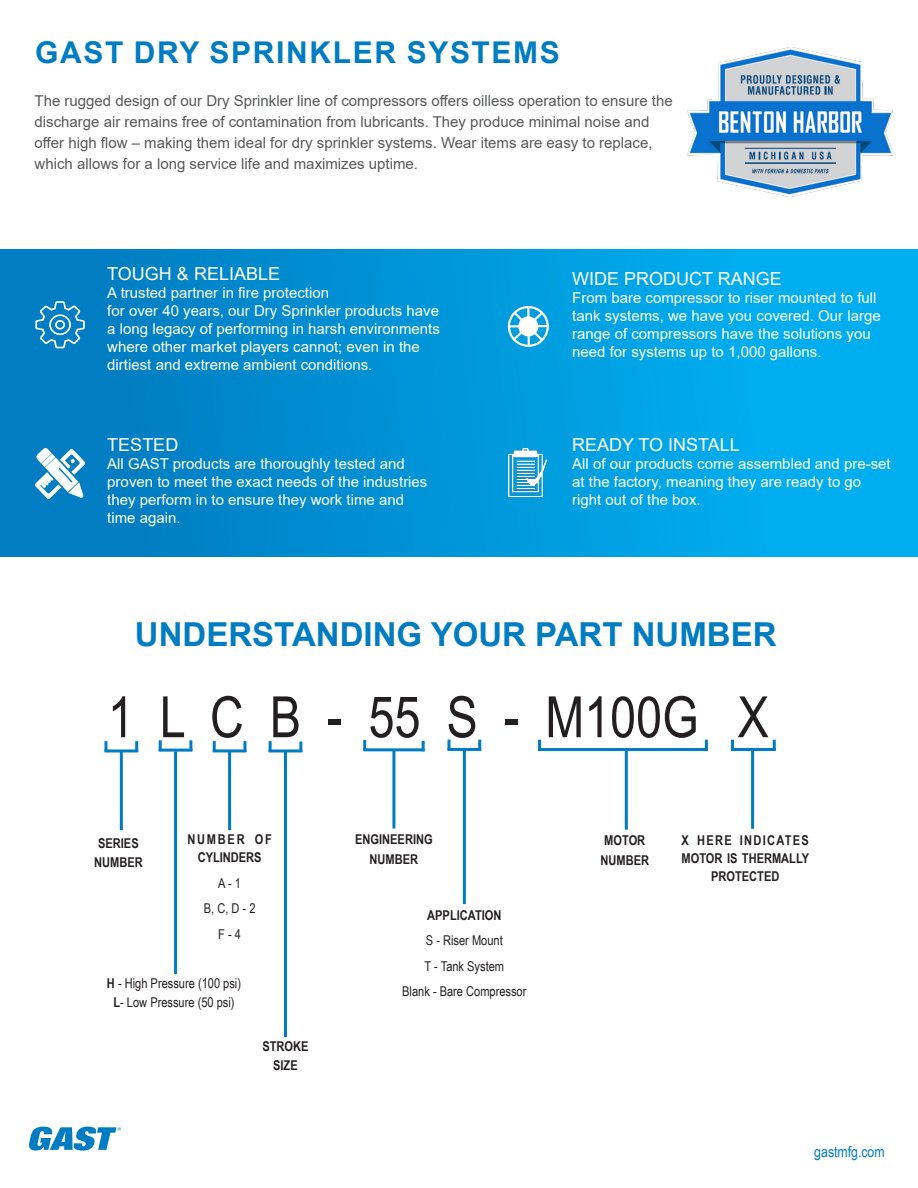
<style>
.page{position:relative;width:918px;height:1188px;background:#fff}
.page>*{position:absolute;margin:0;border:0;box-sizing:border-box;transform-origin:0 0}
.t1_body_copy{font:57px "Arial Narrow";color:#231f20}
.t1_body_copy-2{font:700 33px "Arial";color:#007cc2}
.Main_Header_Blue{font:700 30px "Arial";letter-spacing:.055em;color:#007cc2}
._1_HEAD{font:18px "Arial";color:#fff}
.t1_body_copy-3{font:15px/18px "Arial";color:#fff}
.Body_Copy{font:15px/21px "Arial";color:#57585a}
.Body_Copy-2{font:15px "Arial Narrow";color:#007cc2}
.t1_body_copy-4{font:700 13.5px/18px "Arial Narrow";color:#231f20;text-align:center}
.t1_body_copy-5{font:13.5px "Arial Narrow";color:#231f20}
.s1{font-weight:700}
</style>
<div class="page">
<svg style="left:29px;top:1127px;width:92px;height:24px"></svg>
<div style="left:0;top:250px;width:918px;height:306px;background:linear-gradient(to right,#0078be,#00b5f5)"></div>
<svg style="left:35px;top:448px;width:50px;height:51px"></svg>
<div style="left:508px;top:306px;width:41px;height:41px;border:2px solid #fff;border-radius:50%"></div>
<svg style="left:509px;top:307px;width:39px;height:39px"></svg>
<div style="left:519px;top:318px;width:18px;height:17px;background:#fff;border-radius:50%"></div>
<div style="left:518px;top:316px;width:20px;height:20px;border:2px solid #fff;border-radius:50%"></div>
<img style="left:688px;top:47px;width:205px;height:150px">
<img style="left:509px;top:448px;width:38px;height:49px">
<svg style="left:35px;top:301px;width:50px;height:47px;background:#3397ce"></svg>
<hr style="left:174px;top:752px;width:3px;height:222px;background:#007cc2">
<hr style="left:120px;top:752px;width:3px;height:78px;background:#007cc2">
<hr style="left:228px;top:752px;width:3px;height:78px;background:#007cc2">
<hr style="left:731px;top:748px;width:45px;height:3px;background:#007cc2">
<svg style="left:731px;top:740px;width:3px;height:8px"></svg>
<svg style="left:773px;top:740px;width:3px;height:10px"></svg>
<hr style="left:751px;top:750px;width:3px;height:79px;background:#007cc2">
<hr style="left:269px;top:749px;width:33px;height:3px;background:#007cc2">
<svg style="left:269px;top:741px;width:3px;height:9px"></svg>
<svg style="left:299px;top:742px;width:3px;height:8px"></svg>
<hr style="left:284px;top:751px;width:3px;height:286px;background:#007cc2">
<hr style="left:363px;top:748px;width:62px;height:3px;background:#007cc2">
<svg style="left:363px;top:740px;width:3px;height:11px"></svg>
<svg style="left:422px;top:741px;width:3px;height:10px"></svg>
<hr style="left:392px;top:750px;width:3px;height:78px;background:#007cc2">
<hr style="left:463px;top:750px;width:3px;height:154px;background:#007cc2">
<hr style="left:538px;top:748px;width:170px;height:3px;background:#007cc2">
<svg style="left:538px;top:740px;width:3px;height:8px"></svg>
<svg style="left:705px;top:740px;width:3px;height:8px"></svg>
<hr style="left:625px;top:751px;width:3px;height:79px;background:#007cc2">
<hr style="left:213px;top:749px;width:33px;height:3px;background:#007cc2">
<svg style="left:213px;top:741px;width:3px;height:9px"></svg>
<svg style="left:243px;top:741px;width:3px;height:9px"></svg>
<hr style="left:159px;top:749px;width:33px;height:3px;background:#007cc2">
<svg style="left:159px;top:740px;width:3px;height:9px"></svg>
<svg style="left:189px;top:740px;width:3px;height:9px"></svg>
<hr style="left:104px;top:749px;width:34px;height:3px;background:#007cc2">
<svg style="left:104px;top:741px;width:3px;height:11px"></svg>
<svg style="left:135px;top:741px;width:3px;height:9px"></svg>
<hr style="left:448px;top:748px;width:33px;height:3px;background:#007cc2">
<svg style="left:448px;top:740px;width:3px;height:8px"></svg>
<svg style="left:478px;top:740px;width:3px;height:8px"></svg>
<p class="Main_Header_Blue" style="left:35px;top:31px;width:526px">GAST DRY SPRINKLER SYSTEMS</p>
<p class="Body_Copy" style="left:35px;top:90px;width:640px">The rugged design of our Dry Sprinkler line of compressors offers oilless operation to ensure the discharge air remains free of contamination from lubricants. They produce minimal noise and offer high flow – making them ideal for dry sprinkler systems. Wear items are easy to replace, which allows for a long service life and maximizes uptime.</p>
<p class="_1_HEAD" style="left:107px;top:262px;width:174px">TOUGH &amp; RELIABLE</p>
<p class="t1_body_copy-3" style="left:107px;top:284px;width:334px">A trusted partner in fire protection<br>for over 40 years, our Dry Sprinkler products have a long legacy of performing in harsh environments where other market players cannot; even in the dirtiest and extreme ambient conditions.</p>
<p class="_1_HEAD" style="left:107px;top:432px;width:73px">TESTED</p>
<p class="t1_body_copy-3" style="left:107px;top:455px;width:322px">All GAST products are thoroughly tested and proven to meet the exact needs of the industries they perform in to ensure they work time and time again.</p>
<p class="_1_HEAD" style="left:572px;top:266px;width:211px">WIDE PRODUCT RANGE</p>
<p class="t1_body_copy-3" style="left:572px;top:289px;width:310px">From bare compressor to riser mounted to full tank systems, we have you covered. Our large range of compressors have the solutions you need for systems up to 1,000 gallons.</p>
<p class="_1_HEAD" style="left:572px;top:432px;width:169px">READY TO INSTALL</p>
<p class="t1_body_copy-3" style="left:572px;top:455px;width:320px">All of our products come assembled and pre-set at the factory, meaning they are ready to go right out of the box.</p>
<p class="t1_body_copy-2" style="left:135px;top:611px;width:643px">UNDERSTANDING YOUR PART NUMBER</p>
<p class="t1_body_copy" style="left:108px;top:675px;width:662px">1 L C B - 55 S - M100G X</p>
<p class="t1_body_copy-4" style="left:98px;top:833px;width:42px">SERIES</p>
<p class="t1_body_copy-4" style="left:94px;top:853px;width:50px">NUMBER</p>
<p class="t1_body_copy-4" style="left:188px;top:830px;width:86px">NUMBER OF<br>CYLINDERS</p>
<p class="t1_body_copy-5" style="left:218px;top:873px;width:24px">A - 1</p>
<p class="t1_body_copy-5" style="left:204px;top:898px;width:53px">B, C, D - 2</p>
<p class="t1_body_copy-5" style="left:218px;top:924px;width:24px">F - 4</p>
<p class="t1_body_copy-5" style="left:107px;top:973px;width:136px"><span class="s1">H</span> - High Pressure (100 psi)</p>
<p class="t1_body_copy-5" style="left:113px;top:993px;width:123px"><span class="s1">L</span>- Low Pressure (50 psi)</p>
<p class="t1_body_copy-4" style="left:262px;top:1036px;width:48px">STROKE</p>
<p class="t1_body_copy-4" style="left:273px;top:1056px;width:26px">SIZE</p>
<p class="t1_body_copy-4" style="left:355px;top:830px;width:79px">ENGINEERING</p>
<p class="t1_body_copy-4" style="left:370px;top:849px;width:50px">NUMBER</p>
<p class="t1_body_copy-4" style="left:427px;top:906px;width:76px">APPLICATION</p>
<p class="t1_body_copy-5" style="left:426px;top:931px;width:78px">S - Riser Mount</p>
<p class="t1_body_copy-5" style="left:425px;top:956px;width:81px">T - Tank System</p>
<p class="t1_body_copy-5" style="left:402px;top:982px;width:126px">Blank - Bare Compressor</p>
<p class="t1_body_copy-4" style="left:604px;top:831px;width:43px">MOTOR</p>
<p class="t1_body_copy-4" style="left:601px;top:851px;width:50px">NUMBER</p>
<p class="t1_body_copy-4" style="left:682px;top:831px;width:129px">X HERE INDICATES<br>MOTOR IS THERMALLY<br>PROTECTED</p>
<p class="Body_Copy-2" style="left:814px;top:1140px;width:72px">gastmfg.com</p>
</div>
